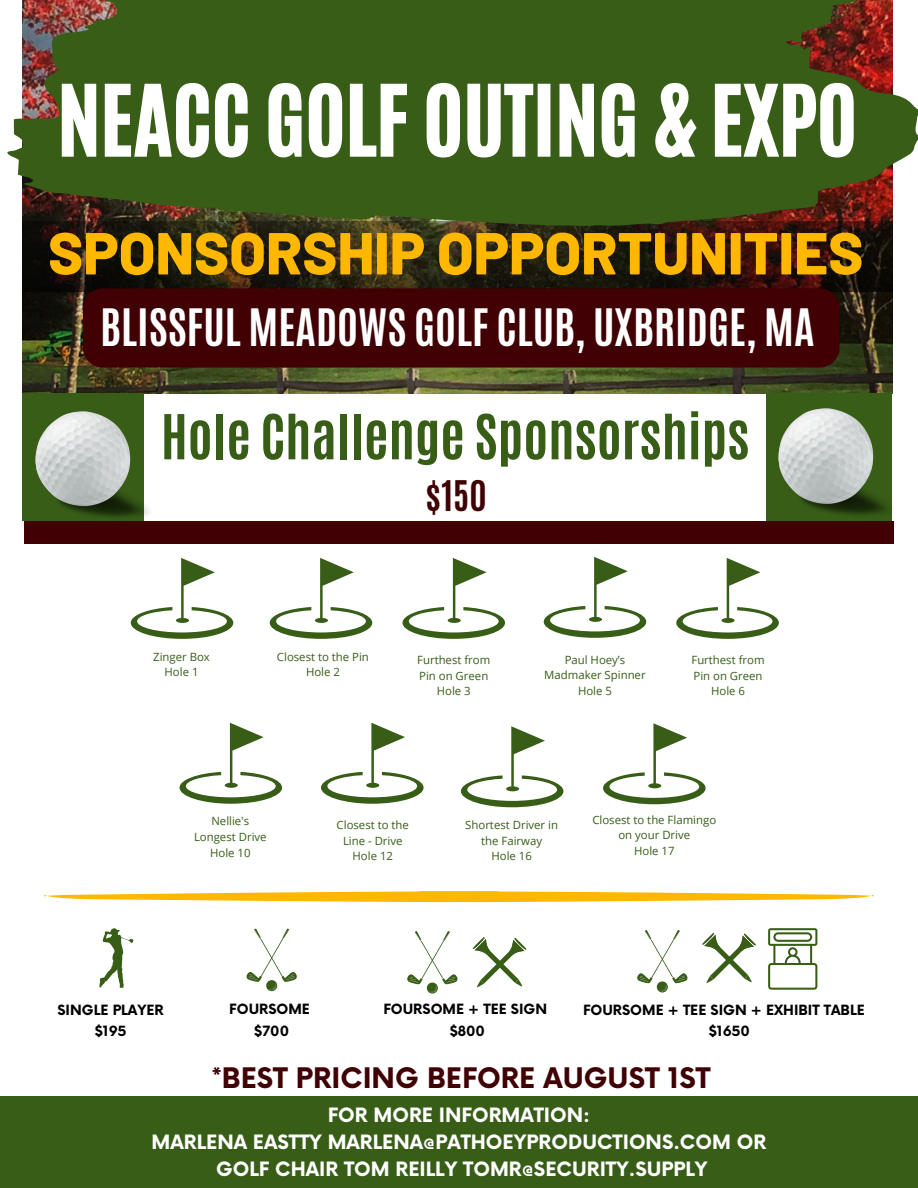
<style>
.page{position:relative;width:918px;height:1188px;background:#fff}
.page>*{position:absolute;margin:0;border:0;box-sizing:border-box;transform-origin:0 0}
.t1{font:82.5px "CA Generated";color:#fff}
.t2{font:800 59.1px "Barlow";color:#ffb700}
.t3{font:700 52.65px "Antonio";color:#375d17}
.t4{font:700 43.05px "Antonio";color:#fff}
.t5{font:700 35.25px "Antonio";color:#400004}
.t6{font:700 27.6px "Now";color:#400004}
.t7{font:700 19.2px "Now";color:#fff}
.t8{font:700 13.8px "Now";color:#000}
.t9{font:11.4px/15.6px "Open Sans";color:#375d17;text-align:center}
</style>
<div class="page">
<img style="left:22px;top:292px;width:870px;height:102px">
<div style="left:766px;top:393px;width:126px;height:127px;background:#375d17"></div>
<img style="left:22px;top:271px;width:870px;height:21px">
<div style="left:24px;top:521px;width:870px;height:22px;background:#400004"></div>
<svg style="left:7px;top:0;width:911px;height:271px;background:#41531f"></svg>
<img style="left:779px;top:409px;width:108px;height:106px">
<div style="left:22px;top:393px;width:122px;height:127px;background:#375d17"></div>
<img style="left:36px;top:411px;width:113px;height:106px">
<svg style="left:321px;top:723px;width:102px;height:81px"></svg>
<svg style="left:676px;top:558px;width:103px;height:81px"></svg>
<svg style="left:403px;top:558px;width:102px;height:81px"></svg>
<svg style="left:180px;top:723px;width:102px;height:81px"></svg>
<svg style="left:270px;top:558px;width:102px;height:81px"></svg>
<svg style="left:461px;top:726px;width:102px;height:81px"></svg>
<svg style="left:544px;top:557px;width:102px;height:81px"></svg>
<svg style="left:131px;top:558px;width:102px;height:81px"></svg>
<svg style="left:603px;top:723px;width:102px;height:81px"></svg>
<div style="left:0;top:1096px;width:918px;height:92px;background:#375d17"></div>
<svg style="left:44px;top:891px;width:830px;height:11px"></svg>
<svg style="left:99px;top:928px;width:34px;height:60px"></svg>
<svg style="left:247px;top:929px;width:50px;height:62px"></svg>
<svg style="left:473px;top:937px;width:54px;height:51px"></svg>
<svg style="left:407px;top:931px;width:51px;height:63px"></svg>
<svg style="left:768px;top:928px;width:49px;height:62px"></svg>
<div style="left:83px;top:288px;width:756px;height:80px;background:#400004;border-radius:20px"></div>
<svg style="left:637px;top:930px;width:50px;height:63px"></svg>
<svg style="left:702px;top:933px;width:54px;height:50px"></svg>
<h2 class="t1" style="left:57px;top:61px;width:801px">NEACC GOLF OUTING &amp; EXPO</h2>
<p class="t2" style="left:48px;top:215px;width:817px">SPONSORSHIP OPPORTUNITIES</p>
<h3 class="t4" style="left:100px;top:297px;width:716px">BLISSFUL MEADOWS GOLF CLUB, UXBRIDGE, MA</h3>
<p class="t3" style="left:161px;top:399px;width:590px">Hole Challenge Sponsorships</p>
<p class="t5" style="left:426px;top:471px;width:62px">$150</p>
<p class="t9" style="left:153px;top:648px;width:58px">Zinger Box</p>
<p class="t9" style="left:165px;top:664px;width:35px">Hole 1</p>
<p class="t9" style="left:277px;top:648px;width:93px">Closest to the Pin</p>
<p class="t9" style="left:306px;top:664px;width:35px">Hole 2</p>
<p class="t9" style="left:417px;top:652px;width:75px;text-align:left">Furthest from<br>Pin on Green</p>
<p class="t9" style="left:437px;top:683px;width:35px">Hole 3</p>
<p class="t9" style="left:544px;top:651px;width:103px">Paul Hoey’s<br>Madmaker Spinner</p>
<p class="t9" style="left:578px;top:683px;width:35px">Hole 5</p>
<h5 class="t9" style="left:691px;top:652px;width:75px;text-align:left">Furthest from<br>Pin on Green</h5>
<p class="t9" style="left:711px;top:683px;width:35px">Hole 6</p>
<p class="t9" style="left:194px;top:813px;width:74px">Nellie's<br>Longest Drive</p>
<p class="t9" style="left:210px;top:845px;width:42px">Hole 10</p>
<p class="t9" style="left:337px;top:817px;width:74px">Closest to the<br>Line - Drive<br>Hole 12</p>
<p class="t9" style="left:465px;top:817px;width:94px">Shortest Driver in the Fairway</p>
<p class="t9" style="left:491px;top:848px;width:42px">Hole 16</p>
<p class="t9" style="left:592px;top:811px;width:125px">Closest to the Flamingo on your Drive</p>
<p class="t9" style="left:634px;top:843px;width:42px">Hole 17</p>
<p class="t8" style="left:57px;top:1002px;width:108px">SINGLE PLAYER</p>
<p class="t8" style="left:229px;top:1001px;width:82px">FOURSOME</p>
<p class="t8" style="left:383px;top:1001px;width:165px">FOURSOME + TEE SIGN</p>
<p class="t8" style="left:583px;top:1003px;width:283px">FOURSOME + TEE SIGN + EXHIBIT TABLE</p>
<p class="t8" style="left:95px;top:1024px;width:33px">$195</p>
<p class="t8" style="left:254px;top:1024px;width:36px">$700</p>
<p class="t8" style="left:450px;top:1024px;width:37px">$800</p>
<p class="t8" style="left:709px;top:1024px;width:43px">$1650</p>
<p class="t6" style="left:211px;top:1063px;width:501px">*BEST PRICING BEFORE AUGUST 1ST</p>
<p class="t7" style="left:328px;top:1104px;width:264px">FOR MORE INFORMATION:</p>
<p class="t7" style="left:152px;top:1131px;width:616px">MARLENA EASTTY MARLENA@PATHOEYPRODUCTIONS.COM OR</p>
<p class="t7" style="left:216px;top:1158px;width:493px">GOLF CHAIR TOM REILLY TOMR@SECURITY.SUPPLY</p>
</div>
